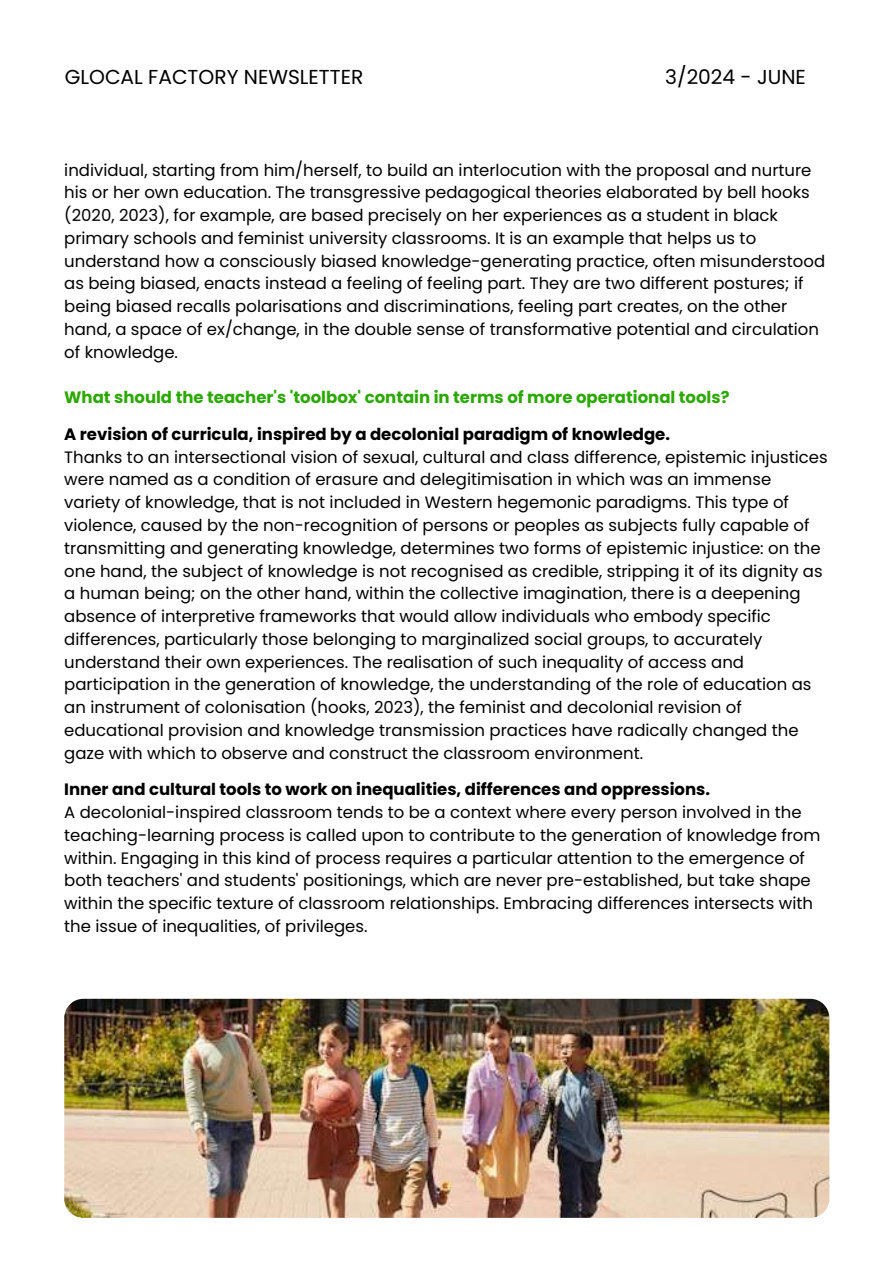
<style>
.page{position:relative;width:894px;height:1264px;background:#fff}
.page>*{position:absolute;margin:0;border:0;box-sizing:border-box;transform-origin:0 0}
.t1{font:20.1px "Poppins";color:#000}
.t2{font:16.5px/22.8px "Poppins";color:#000}
.t3{font:700 16.5px "Poppins";color:#000}
.t4{font:700 16.5px "Poppins";color:#2ba800}
</style>
<div class="page">
<img style="left:64px;top:998px;width:765px;height:219px;border-radius:19px">
<p class="t1" style="left:65px;top:63px;width:300px">GLOCAL FACTORY NEWSLETTER</p>
<p class="t1" style="left:665px;top:63px;width:142px">3/2024 - JUNE</p>
<p class="t2" style="left:64px;top:158px;width:762px">individual, starting from him/herself, to build an interlocution with the proposal and nurture his or her own education. The transgressive pedagogical theories elaborated by bell hooks (2020, 2023), for example, are based precisely on her experiences as a student in black primary schools and feminist university classrooms. It is an example that helps us to understand how a consciously biased knowledge-generating practice, often misunderstood as being biased, enacts instead a feeling of feeling part. They are two different postures; if being biased recalls polarisations and discriminations, feeling part creates, on the other hand, a space of ex/change, in the double sense of transformative potential and circulation of knowledge.</p>
<p class="t4" style="left:64px;top:386px;width:666px">What should the teacher's 'toolbox' contain in terms of more operational tools?</p>
<p class="t3" style="left:64px;top:422px;width:607px">A revision of curricula, inspired by a decolonial paradigm of knowledge.</p>
<p class="t2" style="left:64px;top:445px;width:764px">Thanks to an intersectional vision of sexual, cultural and class difference, epistemic injustices were named as a condition of erasure and delegitimisation in which was an immense variety of knowledge, that is not included in Western hegemonic paradigms. This type of violence, caused by the non-recognition of persons or peoples as subjects fully capable of transmitting and generating knowledge, determines two forms of epistemic injustice: on the one hand, the subject of knowledge is not recognised as credible, stripping it of its dignity as a human being; on the other hand, within the collective imagination, there is a deepening absence of interpretive frameworks that would allow individuals who embody specific differences, particularly those belonging to marginalized social groups, to accurately understand their own experiences. The realisation of such inequality of access and participation in the generation of knowledge, the understanding of the role of education as an instrument of colonisation (hooks, 2023), the feminist and decolonial revision of educational provision and knowledge transmission practices have radically changed the gaze with which to observe and construct the classroom environment.</p>
<p class="t3" style="left:64px;top:778px;width:647px">Inner and cultural tools to work on inequalities, differences and oppressions.</p>
<p class="t2" style="left:64px;top:801px;width:757px">A decolonial-inspired classroom tends to be a context where every person involved in the teaching-learning process is called upon to contribute to the generation of knowledge from within. Engaging in this kind of process requires a particular attention to the emergence of both teachers' and students' positionings, which are never pre-established, but take shape within the specific texture of classroom relationships. Embracing differences intersects with the issue of inequalities, of privileges.</p>
</div>
